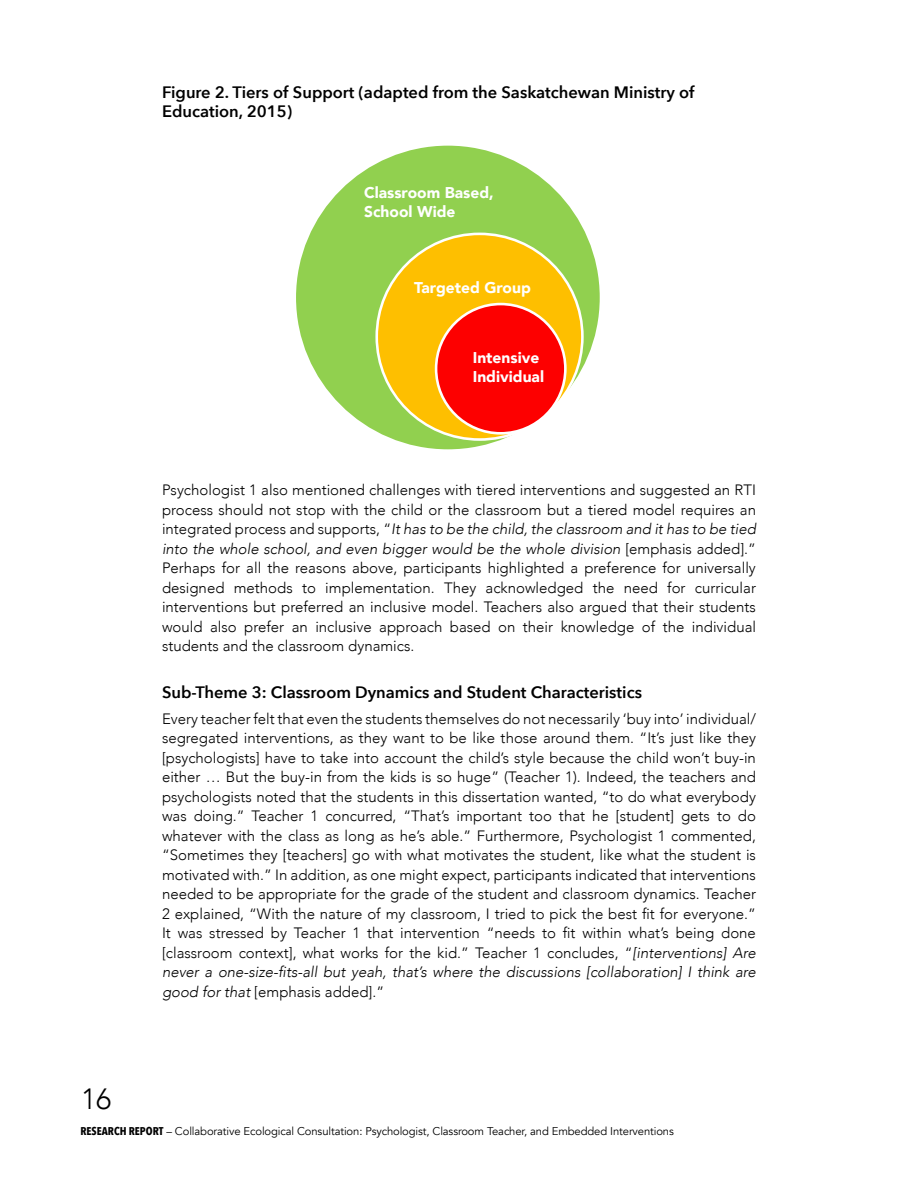
<style>
.page{position:relative;width:918px;height:1188px;background:#fff}
.page>*{position:absolute;margin:0;border:0;box-sizing:border-box;transform-origin:0 0}
.t1{font:300 29.25px "Avenir";color:#000}
.t2{font:600 16.5px/19.5px "Avenir Next";color:#000}
.t3{font:900 15.6px/18.8px "Avenir";color:#fff}
.t4{font:300 15px/19.5px "Avenir";color:#000;text-align:justify}
.t5{font:11.25px "Avenir";letter-spacing:-.01em;color:#000}
.s1{font-style:italic}
.s2{font-family:"Avenir Next Condensed";font-weight:700}
</style>
<div class="page">
<svg style="left:296px;top:145px;width:304px;height:305px;fill:#91d04f"></svg>
<svg style="left:375px;top:233px;width:209px;height:208px;background:#ec922a"></svg>
<p class="t2" style="left:162px;top:82px;width:534px">Figure 2. Tiers of Support (adapted from the Saskatchewan Ministry of<br>Education, 2015)</p>
<p class="t3" style="left:364px;top:183px;width:131px">Classroom Based,<br>School Wide</p>
<p class="t3" style="left:414px;top:277px;width:118px">Targeted Group</p>
<p class="t3" style="left:473px;top:348px;width:73px">Intensive<br>Individual</p>
<p class="t4" style="left:162px;top:480px;width:596px">Psychologist 1 also mentioned challenges with tiered interventions and suggested an RTI process should not stop with the child or the classroom but a tiered model requires an integrated process and supports, “<span class="s1">It has to be the child, the classroom and it has to be tied into the whole school, and even bigger would be the whole division</span> [emphasis added].” Perhaps for all the reasons above, participants highlighted a preference for universally designed methods to implementation. They acknowledged the need for curricular interventions but preferred an inclusive model. Teachers also argued that their students would also prefer an inclusive approach based on their knowledge of the individual students and the classroom dynamics.</p>
<p class="t2" style="left:162px;top:682px;width:482px">Sub-Theme 3: Classroom Dynamics and Student Characteristics</p>
<p class="t4" style="left:162px;top:709px;width:596px">Every teacher felt that even the students themselves do not necessarily ‘buy into’ individual/ segregated interventions, as they want to be like those around them. “It’s just like they [psychologists] have to take into account the child’s style because the child won’t buy-in either … But the buy-in from the kids is so huge” (Teacher 1). Indeed, the teachers and psychologists noted that the students in this dissertation wanted, “to do what everybody was doing.” Teacher 1 concurred, “That’s important too that he [student] gets to do whatever with the class as long as he’s able. ” Furthermore, Psychologist 1 commented, “Sometimes they [teachers] go with what motivates the student, like what the student is motivated with. ” In addition, as one might expect, participants indicated that interventions needed to be appropriate for the grade of the student and classroom dynamics. Teacher 2 explained, “With the nature of my classroom, I tried to pick the best fit for everyone.” It was stressed by Teacher 1 that intervention “needs to fit within what’s being done [classroom context], what works for the kid.” Teacher 1 concludes, “<span class="s1">[interventions] Are never a one-size-fits-all but yeah, that’s where the discussions [collaboration] I think are good for that</span> [emphasis added].”</p>
<h1 class="t1" style="left:81px;top:1082px;width:32px">16</h1>
<p class="t5" style="left:80px;top:1125px;width:595px"><span class="s2">RESEARCH REPORT</span> – Collaborative Ecological Consultation: Psychologist, Classroom Teacher, and Embedded Interventions</p>
</div>
